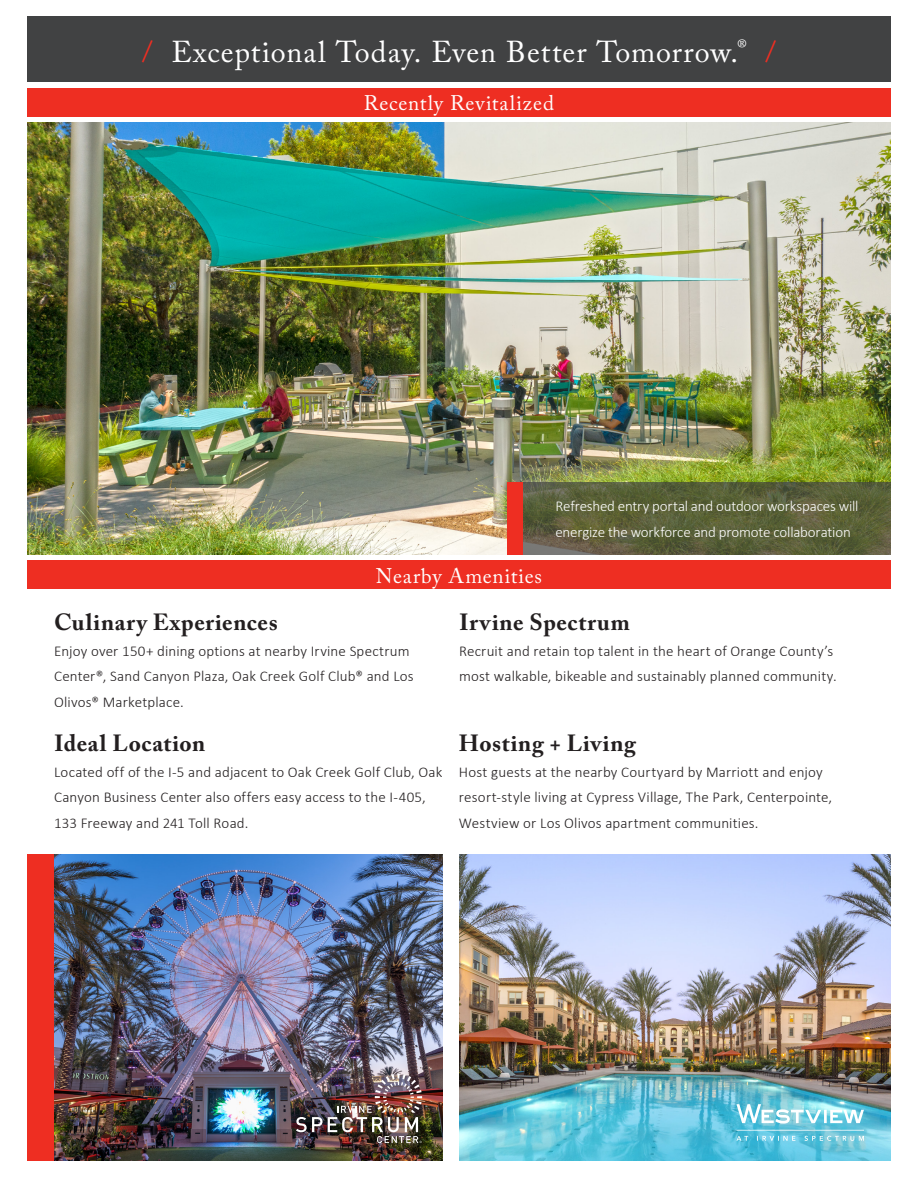
<style>
.page{position:relative;width:918px;height:1188px;background:#fff}
.page>*{position:absolute;margin:0;border:0;box-sizing:border-box;transform-origin:0 0}
.t1{font:30px "Adobe Caslon Pro";letter-spacing:.03em;color:#fff}
.Sub_Heads{font:700 23.25px "Adobe Caslon Pro";letter-spacing:.03em;color:#231f20}
.t2{font:21px "Adobe Caslon Pro";letter-spacing:.04em;color:#fff}
.Sub_Heads-2{font:300 15px/25.5px "Calibri";letter-spacing:.01em;color:#231f20}
.Sub_Heads-3{font:300 15px/25.5px "Calibri";letter-spacing:-.015em;color:#fff}
.s1{color:#ee2e22}
</style>
<div class="page">
<div style="left:27px;top:16px;width:864px;height:100px;background:#ee2e22"></div>
<img style="left:27px;top:122px;width:864px;height:433px">
<img style="left:459px;top:855px;width:432px;height:306px">
<img style="left:54px;top:855px;width:389px;height:306px">
<div style="left:27px;top:16px;width:864px;height:70px;background:#414243"></div>
<div style="left:27px;top:855px;width:27px;height:306px;background:#ee2e22"></div>
<div style="left:27px;top:82px;width:865px;height:6px;background:#fff"></div>
<div style="left:27px;top:561px;width:864px;height:28px;background:#ee2e22"></div>
<svg style="left:523px;top:482px;width:368px;height:73px;background:#5b603b"></svg>
<div style="left:508px;top:482px;width:15px;height:73px;background:#ee2e22"></div>
<svg style="left:736px;top:1104px;width:128px;height:37px;background:#88d2e3"></svg>
<img style="left:296px;top:1074px;width:126px;height:69px">
<p class="t1" style="left:142px;top:34px;width:635px"><span class="s1">/</span> Exceptional Today. Even Better Tomorrow.<sup>®</sup> <span class="s1">/</span></p>
<p class="t2" style="left:364px;top:90px;width:192px">Recently Revitalized</p>
<p class="t2" style="left:376px;top:563px;width:168px">Nearby Amenities</p>
<p class="Sub_Heads-3" style="left:555px;top:493px;width:305px">Refreshed entry portal and outdoor workspaces will energize the workforce and promote collaboration</p>
<p class="Sub_Heads" style="left:54px;top:609px;width:225px">Culinary Experiences</p>
<p class="Sub_Heads-2" style="left:54px;top:638px;width:361px">Enjoy over 150+ dining options at nearby Irvine Spectrum<br>Center®, Sand Canyon Plaza, Oak Creek Golf Club® and Los<br>Olivos® Marketplace.</p>
<p class="Sub_Heads" style="left:54px;top:730px;width:153px">Ideal Location</p>
<p class="Sub_Heads-2" style="left:54px;top:759px;width:390px">Located off of the I-5 and adjacent to Oak Creek Golf Club, Oak<br>Canyon Business Center also offers easy access to the I-405,<br>133 Freeway and 241 Toll Road.</p>
<p class="Sub_Heads" style="left:459px;top:609px;width:173px">Irvine Spectrum</p>
<p class="Sub_Heads-2" style="left:459px;top:638px;width:379px">Recruit and retain top talent in the heart of Orange County’s most walkable, bikeable and sustainably planned community.</p>
<p class="Sub_Heads" style="left:459px;top:730px;width:178px">Hosting + Living</p>
<p class="Sub_Heads-2" style="left:459px;top:759px;width:375px">Host guests at the nearby Courtyard by Marriott and enjoy resort-style living at Cypress Village, The Park, Centerpointe,<br>Westview or Los Olivos apartment communities.</p>
</div>
